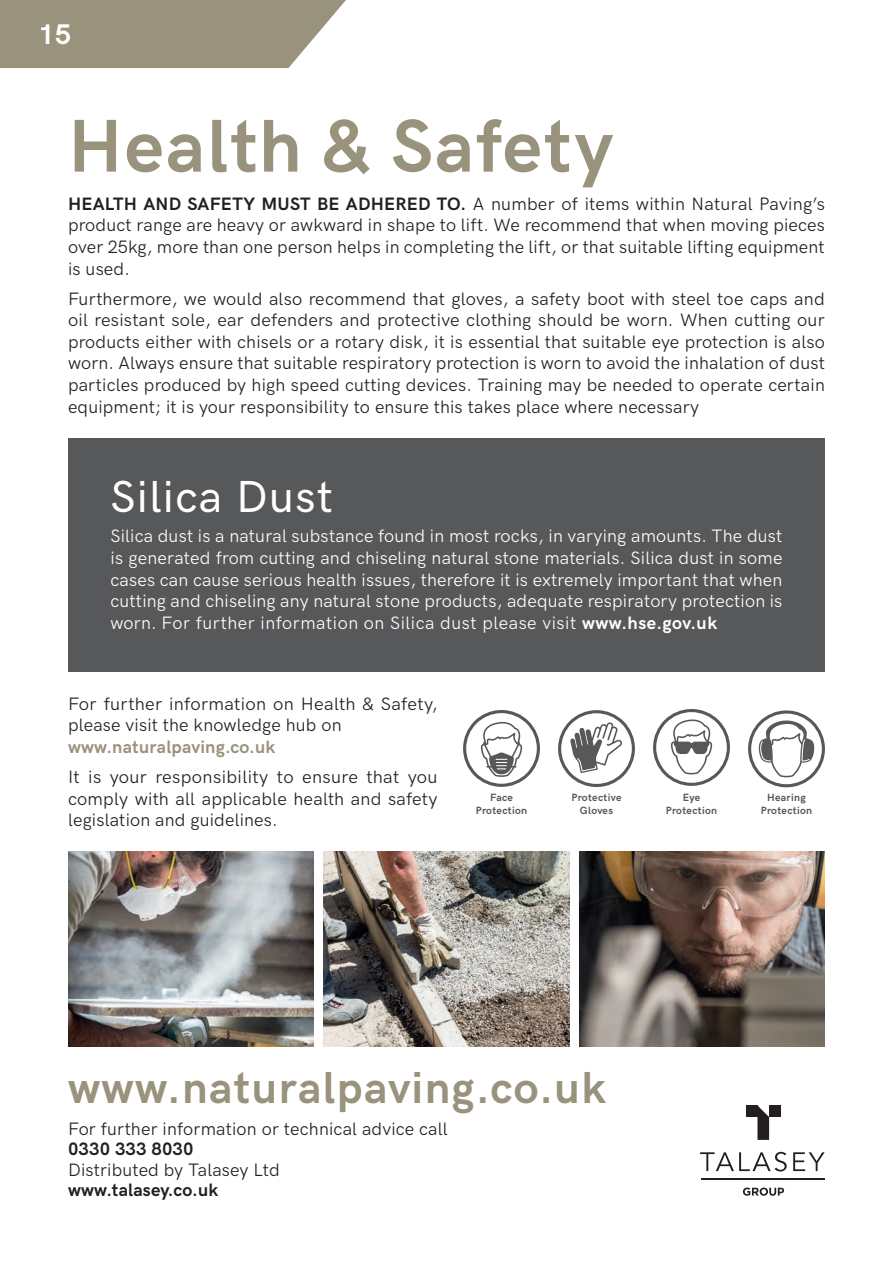
<style>
.page{position:relative;width:893px;height:1263px;background:#fff}
.page>*{position:absolute;margin:0;border:0;box-sizing:border-box;transform-origin:0 0}
.t1{font:700 75px "HK Grotesk";letter-spacing:.03em;color:#99927c}
.t2{font:700 45px "HK Grotesk";letter-spacing:.03em;color:#99927c}
.t3{font:500 45px "HK Grotesk";letter-spacing:.03em;color:#fff}
.t4{font:700 28.5px "HK Grotesk";color:#fff}
.t5{font:18px/21.6px "HK Grotesk";letter-spacing:.01em;color:#231f20;text-align:justify}
.t6{font:18px/21.6px "HK Grotesk";letter-spacing:.03em;color:#fff;text-align:justify}
.t7{font:700 18px "HK Grotesk";letter-spacing:.01em;color:#231f20}
.t8{font:700 18px "HK Grotesk";letter-spacing:.01em;color:#99927c}
.t9{font:700 10.5px/12.6px "HK Grotesk";letter-spacing:.03em;color:#57585a;text-align:center}
.s1{font-weight:700}
</style>
<div class="page">
<hr style="left:892px;top:0;width:1px;height:969px;background:#57585a">
<svg style="left:0;top:0;width:346px;height:68px;background:#a19b86"></svg>
<div style="left:68px;top:438px;width:757px;height:233px;background:#57585a"></div>
<img style="left:580px;top:852px;width:245px;height:194px">
<img style="left:68px;top:852px;width:245px;height:194px">
<img style="left:324px;top:852px;width:245px;height:194px">
<svg style="left:463px;top:710px;width:77px;height:77px"></svg>
<svg style="left:558px;top:710px;width:77px;height:77px"></svg>
<svg style="left:653px;top:709px;width:77px;height:77px"></svg>
<svg style="left:748px;top:710px;width:77px;height:77px"></svg>
<svg style="left:700px;top:1152px;width:87px;height:19px"></svg>
<svg style="left:793px;top:1152px;width:32px;height:19px"></svg>
<div style="left:769px;top:1105px;width:12px;height:12px;background:#231f20"></div>
<div style="left:746px;top:1105px;width:11px;height:12px;background:#231f20"></div>
<svg style="left:757px;top:1105px;width:12px;height:35px"></svg>
<svg style="left:743px;top:1187px;width:41px;height:9px"></svg>
<hr style="left:702px;top:1179px;width:123px;height:1px;background:#231f20">
<h3 class="t4" style="left:38px;top:13px;width:35px">15</h3>
<h1 class="t1" style="left:68px;top:90px;width:546px">Health &amp; Safety</h1>
<p class="t5" style="left:68px;top:191px;width:758px"><span class="s1">HEALTH AND SAFETY MUST BE ADHERED TO.</span> A number of items within Natural Paving’s product range are heavy or awkward in shape to lift. We recommend that when moving pieces over 25kg, more than one person helps in completing the lift, or that suitable lifting equipment is used.</p>
<p class="t5" style="left:68px;top:286px;width:758px">Furthermore, we would also recommend that gloves, a safety boot with steel toe caps and oil resistant sole, ear defenders and protective clothing should be worn. When cutting our products either with chisels or a rotary disk, it is essential that suitable eye protection is also worn. Always ensure that suitable respiratory protection is worn to avoid the inhalation of dust particles produced by high speed cutting devices. Training may be needed to operate certain equipment; it is your responsibility to ensure this takes place where necessary</p>
<h2 class="t3" style="left:111px;top:463px;width:224px">Silica Dust</h2>
<p class="t6" style="left:111px;top:524px;width:673px">Silica dust is a natural substance found in most rocks, in varying amounts. The dust is generated from cutting and chiseling natural stone materials. Silica dust in some cases can cause serious health issues, therefore it is extremely important that when cutting and chiseling any natural stone products, adequate respiratory protection is worn. For further information on Silica dust please visit <span class="s1">www.hse.gov.uk</span></p>
<p class="t5" style="left:68px;top:691px;width:371px">For further information on Health &amp; Safety, please visit the knowledge hub on</p>
<p class="t8" style="left:68px;top:733px;width:209px">www.naturalpaving.co.uk</p>
<p class="t5" style="left:68px;top:764px;width:371px">It is your responsibility to ensure that you comply with all applicable health and safety legislation and guidelines.</p>
<p class="t9" style="left:476px;top:790px;width:53px">Face<br>Protection</p>
<p class="t9" style="left:571px;top:790px;width:51px">Protective<br>Gloves</p>
<p class="t9" style="left:666px;top:790px;width:53px">Eye<br>Protection</p>
<p class="t9" style="left:761px;top:790px;width:53px">Hearing<br>Protection</p>
<h2 class="t2" style="left:68px;top:1054px;width:540px">www.naturalpaving.co.uk</h2>
<p class="t5" style="left:68px;top:1116px;width:381px">For further information or technical advice call</p>
<p class="t7" style="left:68px;top:1135px;width:127px">0330 333 8030</p>
<p class="t5" style="left:68px;top:1157px;width:213px">Distributed by Talasey Ltd</p>
<p class="t7" style="left:68px;top:1176px;width:152px">www.talasey.co.uk</p>
</div>
